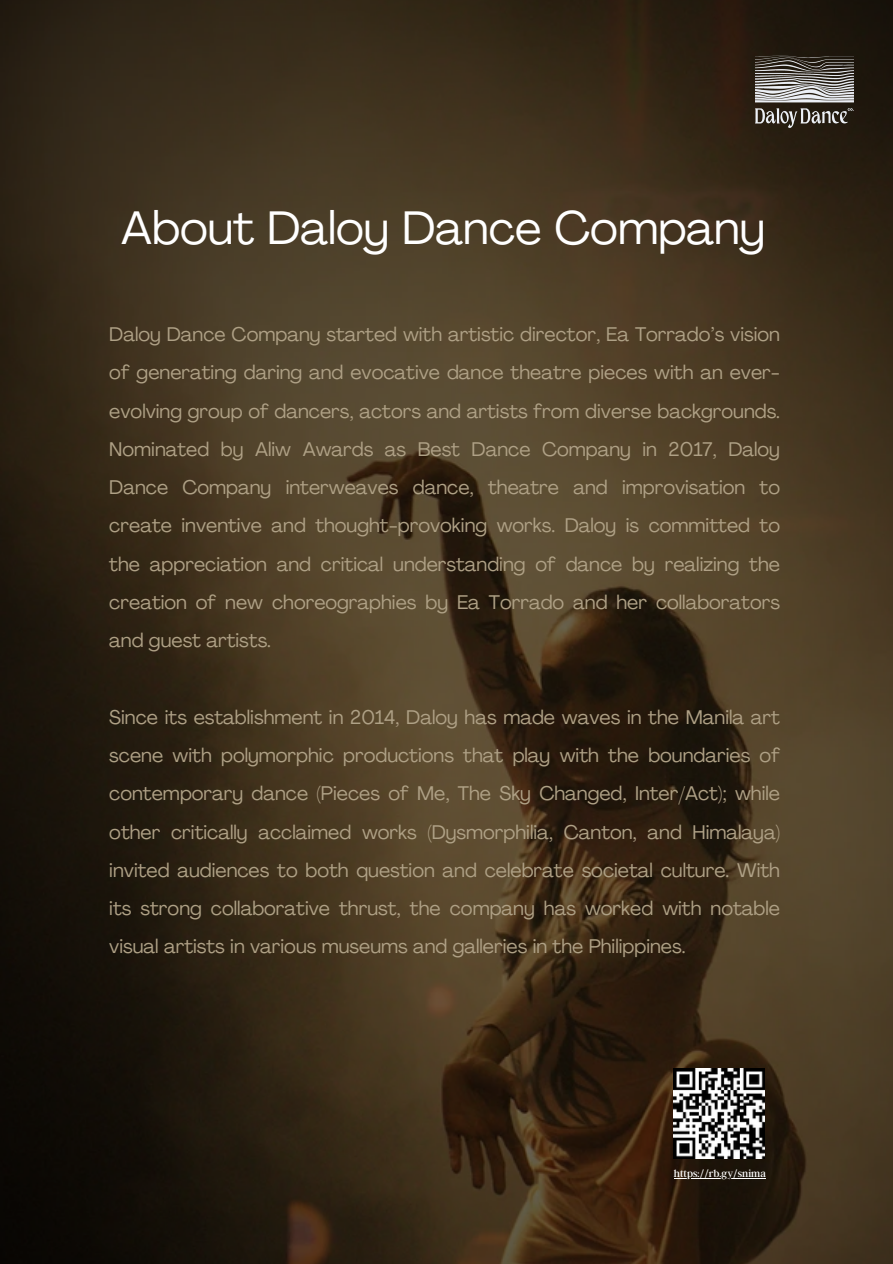
<style>
.page{position:relative;width:893px;height:1264px;background:#fff}
.page>*{position:absolute;margin:0;border:0;box-sizing:border-box;transform-origin:0 0}
.t1{font:46.2px "Agrandir";color:#fff}
.t2{font:19.5px/38.2px "Agrandir";color:#afa186;text-align:justify}
.t3{font:10.65px "Argent CF";color:#fff}
</style>
<div class="page">
<img style="left:0;top:0;width:892px;height:1263px">
<img style="left:674px;top:1068px;width:90px;height:90px">
<hr style="left:674px;top:1177px;width:91px;height:1px;background:#fff">
<img style="left:755px;top:54px;width:98px;height:73px">
<p class="t1" style="left:121px;top:209px;width:645px">About Daloy Dance Company</p>
<p class="t2" style="left:109px;top:317px;width:672px">Daloy Dance Company started with artistic director, Ea Torrado’s vision of generating daring and evocative dance theatre pieces with an ever&shy;evolving group of dancers, actors and artists from diverse backgrounds.<br>Nominated by Aliw Awards as Best Dance Company in 2017, Daloy Dance Company interweaves dance, theatre and improvisation to create inventive and thought-provoking works. Daloy is committed to the appreciation and critical understanding of dance by realizing the creation of new choreographies by Ea Torrado and her collaborators and guest artists.</p>
<p class="t2" style="left:109px;top:699px;width:672px">Since its establishment in 2014, Daloy has made waves in the Manila art scene with polymorphic productions that play with the boundaries of contemporary dance (Pieces of Me, The Sky Changed, Inter/Act); while other critically acclaimed works (Dysmorphilia, Canton, and Himalaya) invited audiences to both question and celebrate societal culture. With its strong collaborative thrust, the company has worked with notable visual artists in various museums and galleries in the Philippines.</p>
<p class="t3" style="left:674px;top:1166px;width:93px">https://rb.gy/snima</p>
</div>
